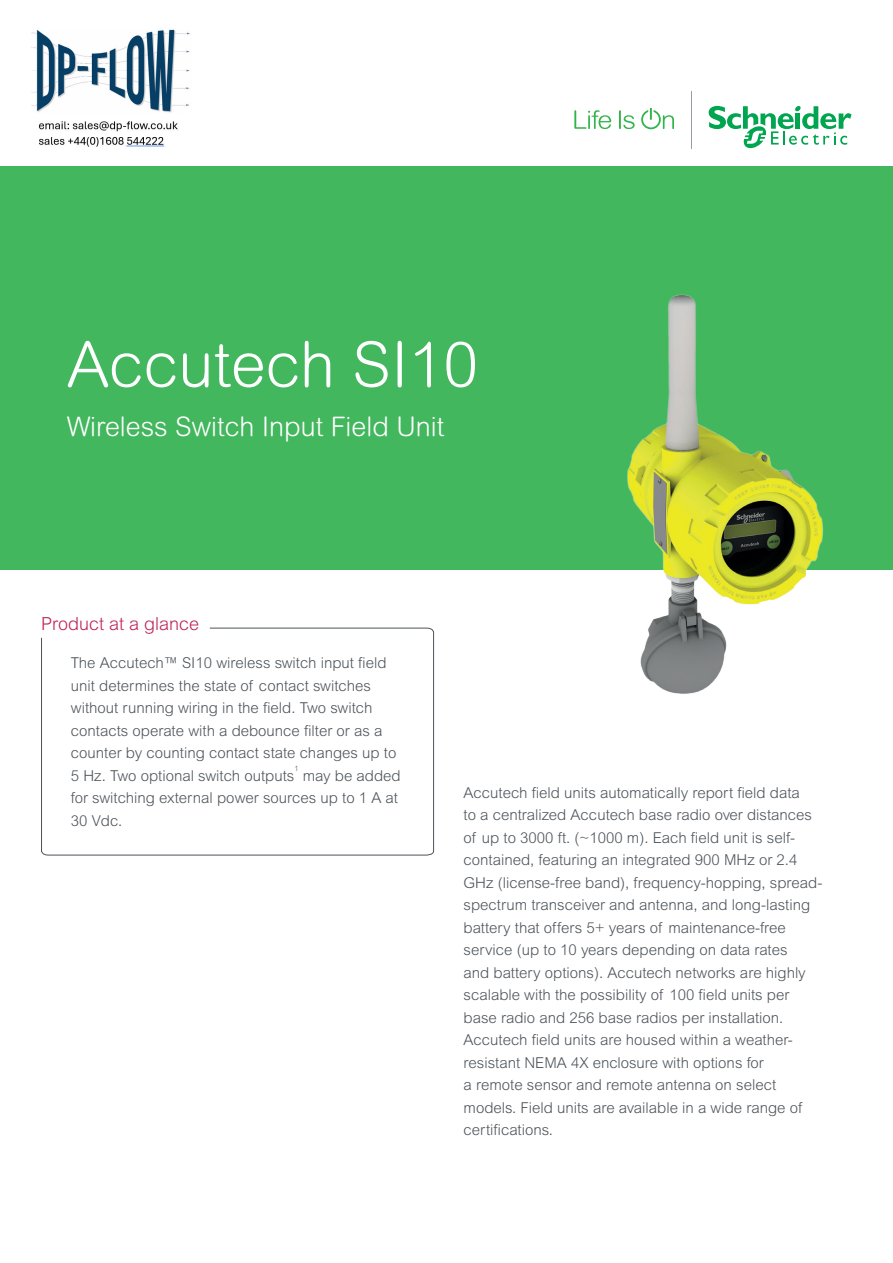
<style>
.page{position:relative;width:893px;height:1263px;background:#fff}
.page>*{position:absolute;margin:0;border:0;box-sizing:border-box;transform-origin:0 0}
.t1{font:300 63px "Arial Rounded MT Std";color:#fff}
.t2{font:300 27px "Arial Rounded MT Std";color:#fff}
.t3{font:300 18px "Arial MT Std";color:#bf2454}
.t4{font:300 15px/22.5px "Arial MT Std";color:#4d545a}
.t5{font:300 7.35px "Arial MT Std";color:#4d545a}
</style>
<div class="page">
<div style="left:0;top:166px;width:893px;height:404px;background:#42b75e"></div>
<svg style="left:574px;top:110px;width:37px;height:19px"></svg>
<svg style="left:619px;top:110px;width:16px;height:19px"></svg>
<svg style="left:641px;top:108px;width:33px;height:21px"></svg>
<svg style="left:709px;top:106px;width:142px;height:43px"></svg>
<hr style="left:691px;top:91px;width:1px;height:58px;background:#959ea4">
<svg style="left:41px;top:627px;width:393px;height:229px"></svg>
<img style="left:627px;top:294px;width:197px;height:400px">
<img style="left:31px;top:29px;width:159px;height:118px">
<h1 class="t1" style="left:67px;top:328px;width:413px">Accutech SI10</h1>
<h2 class="t2" style="left:67px;top:411px;width:379px">Wireless Switch Input Field Unit</h2>
<p class="t3" style="left:41px;top:613px;width:159px">Product at a glance</p>
<p class="t4" style="left:71px;top:652px;width:327px">The Accutech™ SI10 wireless switch input field unit determines the state of contact switches without running wiring in the field. Two switch contacts operate with a debounce filter or as a counter by counting contact state changes up to 5 Hz. Two optional switch outputs</p>
<p class="t5" style="left:294px;top:765px;width:6px">1</p>
<p class="t4" style="left:71px;top:764px;width:331px;text-indent:232px">may be added for switching external power sources up to 1 A at<br>30 Vdc.</p>
<p class="t4" style="left:463px;top:781px;width:360px">Accutech field units automatically report field data<br>to a centralized Accutech base radio over distances of up to 3000 ft. (~1000 m). Each field unit is self&shy;contained, featuring an integrated 900 MHz or 2.4<br>GHz (license-free band), frequency-hopping, spread&shy;spectrum transceiver and antenna, and long-lasting battery that offers 5+ years of maintenance-free service (up to 10 years depending on data rates<br>and battery options). Accutech networks are highly scalable with the possibility of 100 field units per base radio and 256 base radios per installation.<br>Accutech field units are housed within a weather&shy;resistant NEMA 4X enclosure with options for<br>a remote sensor and remote antenna on select models. Field units are available in a wide range of certifications.</p>
</div>
